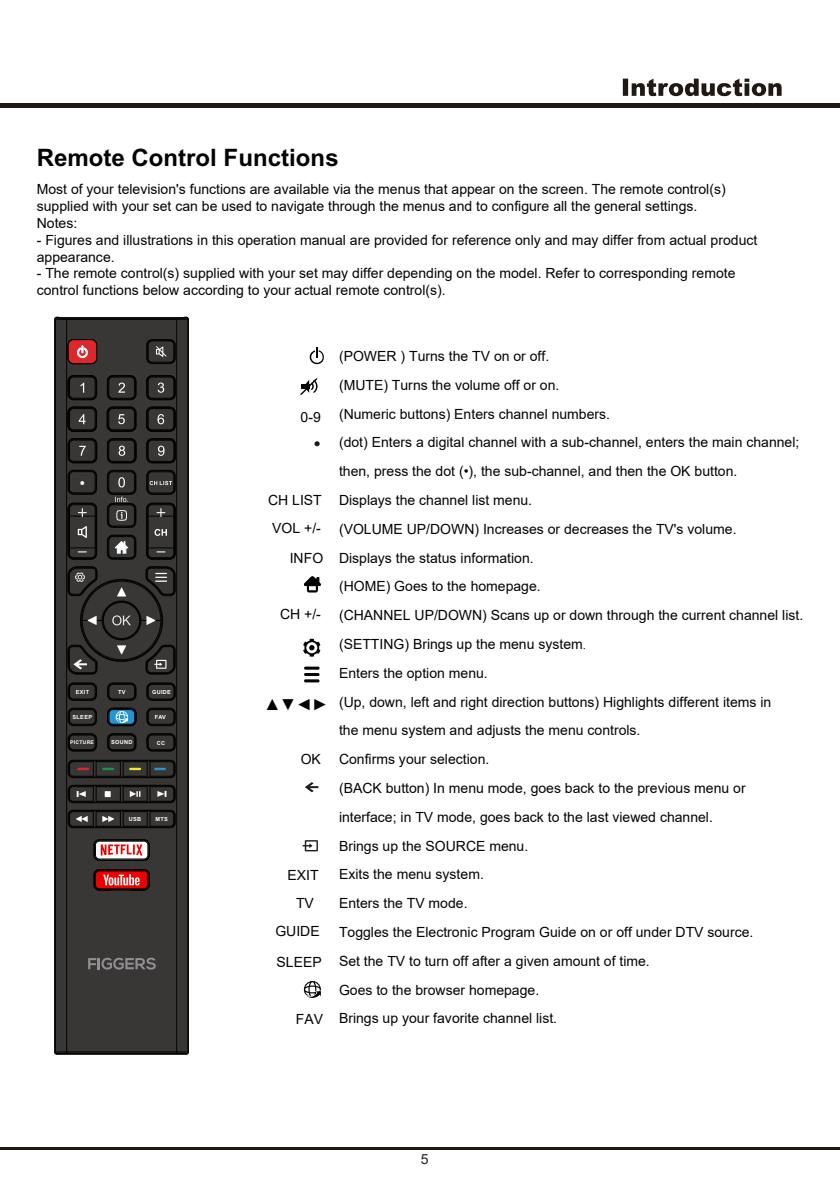
<style>
.page{position:relative;width:840px;height:1191px;background:#fff}
.page>*{position:absolute;margin:0;border:0;box-sizing:border-box;transform-origin:0 0}
.t1{font:31.4px "Sim Sun";color:#fff}
.t2{font:700 24px "Arial";color:#040303}
.t3{font:700 17.6px "Arial";color:#211814}
.t4{font:16px "Arial";color:#040303}
.t5{font:14px/28.8px "Arial";color:#030303}
.t6{font:14px "Arial";color:#231f20}
.t7{font:700 5.6px "Arial";letter-spacing:.055em;color:#fff}
.t8{font:700 5px "Arial";letter-spacing:.055em;color:#fff}
.s1{font-family:"Adobe Song Std";font-weight:300}
</style>
<div class="page">
<svg style="left:622px;top:79px;width:159px;height:17px"></svg>
<hr style="left:0;top:104px;width:839px;height:4px;background:#211814">
<hr style="left:0;top:1147px;width:839px;height:2px;background:#211814">
<svg style="left:309px;top:347px;width:15px;height:17px"></svg>
<svg style="left:300px;top:378px;width:17px;height:17px"></svg>
<svg style="left:303px;top:576px;width:18px;height:16px"></svg>
<svg style="left:303px;top:639px;width:17px;height:17px"></svg>
<svg style="left:304px;top:666px;width:15px;height:16px"></svg>
<svg style="left:304px;top:981px;width:17px;height:17px"></svg>
<svg style="left:305px;top:782px;width:13px;height:10px"></svg>
<svg style="left:302px;top:840px;width:16px;height:11px"></svg>
<svg style="left:54px;top:317px;width:133px;height:737px;background:#353533"></svg>
<hr style="left:67px;top:1051px;width:109px;height:1px;background:#030303">
<hr style="left:66px;top:319px;width:1px;height:733px;background:#030303">
<hr style="left:67px;top:319px;width:109px;height:1px;background:#030303">
<hr style="left:176px;top:319px;width:1px;height:733px;background:#030303">
<hr style="left:187px;top:319px;width:1px;height:733px;background:#030303">
<hr style="left:66px;top:317px;width:111px;height:1px;background:#030303">
<hr style="left:56px;top:1053px;width:131px;height:1px;background:#030303">
<hr style="left:55px;top:319px;width:1px;height:733px;background:#030303">
<hr style="left:188px;top:319px;width:1px;height:733px;background:#030303">
<svg style="left:55px;top:317px;width:12px;height:3px"></svg>
<svg style="left:176px;top:1051px;width:13px;height:3px"></svg>
<svg style="left:176px;top:317px;width:13px;height:3px"></svg>
<svg style="left:55px;top:1051px;width:12px;height:3px"></svg>
<hr style="left:99px;top:890px;width:45px;height:1px;background:#030303">
<hr style="left:99px;top:860px;width:45px;height:1px;background:#030303">
<svg style="left:146px;top:682px;width:30px;height:19px"></svg>
<svg style="left:68px;top:470px;width:29px;height:25px"></svg>
<svg style="left:68px;top:708px;width:29px;height:18px"></svg>
<svg style="left:146px;top:733px;width:30px;height:19px"></svg>
<svg style="left:107px;top:733px;width:30px;height:19px"></svg>
<svg style="left:146px;top:708px;width:30px;height:18px"></svg>
<svg style="left:107px;top:682px;width:30px;height:19px"></svg>
<svg style="left:68px;top:733px;width:29px;height:19px"></svg>
<svg style="left:68px;top:682px;width:29px;height:19px"></svg>
<svg style="left:68px;top:375px;width:29px;height:25px"></svg>
<svg style="left:107px;top:375px;width:29px;height:25px"></svg>
<svg style="left:146px;top:375px;width:30px;height:25px"></svg>
<svg style="left:68px;top:407px;width:29px;height:25px"></svg>
<svg style="left:107px;top:407px;width:29px;height:25px"></svg>
<svg style="left:146px;top:407px;width:30px;height:25px"></svg>
<svg style="left:68px;top:438px;width:29px;height:25px"></svg>
<svg style="left:107px;top:438px;width:29px;height:25px"></svg>
<svg style="left:146px;top:438px;width:30px;height:25px"></svg>
<svg style="left:68px;top:503px;width:29px;height:57px;background:#343331"></svg>
<svg style="left:107px;top:470px;width:29px;height:58px;background:#353533"></svg>
<svg style="left:68px;top:760px;width:108px;height:18px;background:#2c2c28"></svg>
<svg style="left:68px;top:339px;width:29px;height:25px"></svg>
<svg style="left:146px;top:339px;width:30px;height:25px"></svg>
<svg style="left:68px;top:785px;width:108px;height:18px;background:#363534"></svg>
<svg style="left:68px;top:810px;width:108px;height:18px;background:#302f2e"></svg>
<svg style="left:107px;top:708px;width:30px;height:18px"></svg>
<svg style="left:68px;top:566px;width:108px;height:109px;background:#373634"></svg>
<svg style="left:146px;top:503px;width:30px;height:57px;background:#31312f"></svg>
<svg style="left:94px;top:839px;width:56px;height:21px"></svg>
<svg style="left:107px;top:535px;width:29px;height:25px"></svg>
<svg style="left:146px;top:470px;width:30px;height:25px"></svg>
<svg style="left:94px;top:869px;width:56px;height:21px"></svg>
<svg style="left:88px;top:957px;width:68px;height:12px"></svg>
<h2 class="t2" style="left:37px;top:143px;width:303px">Remote Control Functions</h2>
<p class="t5" style="left:37px;top:181px;width:690px;line-height:16.8px">Most of your television's functions are available via the menus that appear on the screen. The remote control(s) supplied with your set can be used to navigate through the menus and to configure all the general settings.<br>Notes:</p>
<p class="t5" style="left:37px;top:231px;width:721px;line-height:16.8px">- Figures and illustrations in this operation manual are provided for reference only and may differ from actual product appearance.</p>
<p class="t5" style="left:37px;top:265px;width:699px;line-height:16.8px">- The remote control(s) supplied with your set may differ depending on the model. Refer to corresponding remote control functions below according to your actual remote control(s).</p>
<h1 class="t1" style="left:78px;top:457px;width:17px">.</h1>
<p class="t7" style="left:76px;top:688px;width:15px">EXIT</p>
<p class="t7" style="left:118px;top:688px;width:9px">TV</p>
<p class="t7" style="left:152px;top:688px;width:20px">GUIDE</p>
<p class="t7" style="left:155px;top:713px;width:13px">FAV</p>
<p class="t7" style="left:111px;top:739px;width:23px">SOUND</p>
<p class="t7" style="left:157px;top:739px;width:10px">CC</p>
<p class="t7" style="left:73px;top:713px;width:21px">SLEEP</p>
<p class="t8" style="left:70px;top:739px;width:25px">PICTURE</p>
<p class="t7" style="left:129px;top:815px;width:14px">USB</p>
<p class="t7" style="left:155px;top:815px;width:14px">MTS</p>
<p class="t5" style="left:300px;top:402px;width:22px">0-9</p>
<p class="t3" style="left:314px;top:433px;width:8px">•</p>
<p class="t5" style="left:268px;top:485px;width:55px">CH LIST</p>
<p class="t5" style="left:272px;top:514px;width:50px">VOL +/-</p>
<p class="t5" style="left:289px;top:544px;width:35px">INFO</p>
<p class="t5" style="left:280px;top:600px;width:42px">CH +/-</p>
<p class="t4" style="left:264px;top:694px;width:65px">▲▼◄►</p>
<p class="t5" style="left:300px;top:744px;width:22px">OK</p>
<p class="t5" style="left:287px;top:861px;width:33px">EXIT</p>
<p class="t5" style="left:296px;top:889px;width:19px">TV</p>
<p class="t5" style="left:275px;top:917px;width:46px">GUIDE</p>
<p class="t5" style="left:276px;top:948px;width:47px">SLEEP</p>
<p class="t5" style="left:296px;top:1004px;width:29px">FAV</p>
<p class="t5" style="left:339px;top:341px;width:465px">(POWER ) Turns the TV on or off.<br>(MUTE) Turns the volume off or on.<br>(Numeric buttons) Enters channel numbers.<br>(dot) Enters a digital channel with a sub-channel, enters the main channel; then, press the dot (•), the sub-channel, and then the OK button.<br>Displays the channel list menu.<br>(VOLUME UP/DOWN) Increases or decreases the TV's volume.<br>Displays the status information.<br>(HOME) Goes to the homepage.<br>(CHANNEL UP/DOWN) Scans up or down through the current channel list. (SETTING) Brings up the menu system<span class="s1">.<br></span>Enters the option menu.<br>(Up, down, left and right direction buttons) Highlights different items in<br>the menu system and adjusts the menu controls.<br>Confirms your selection.<br>(BACK button) In menu mode, goes back to the previous menu or interface; in TV mode, goes back to the last viewed channel.<br>Brings up the SOURCE menu.<br>Exits the menu system.<br>Enters the TV mode.<br>Toggles the Electronic Program Guide on or off under DTV source.<br>Set the TV to turn off after a given amount of time.<br>Goes to the browser homepage.<br>Brings up your favorite channel list.</p>
<p class="t6" style="left:420px;top:1149px;width:9px">5</p>
</div>
